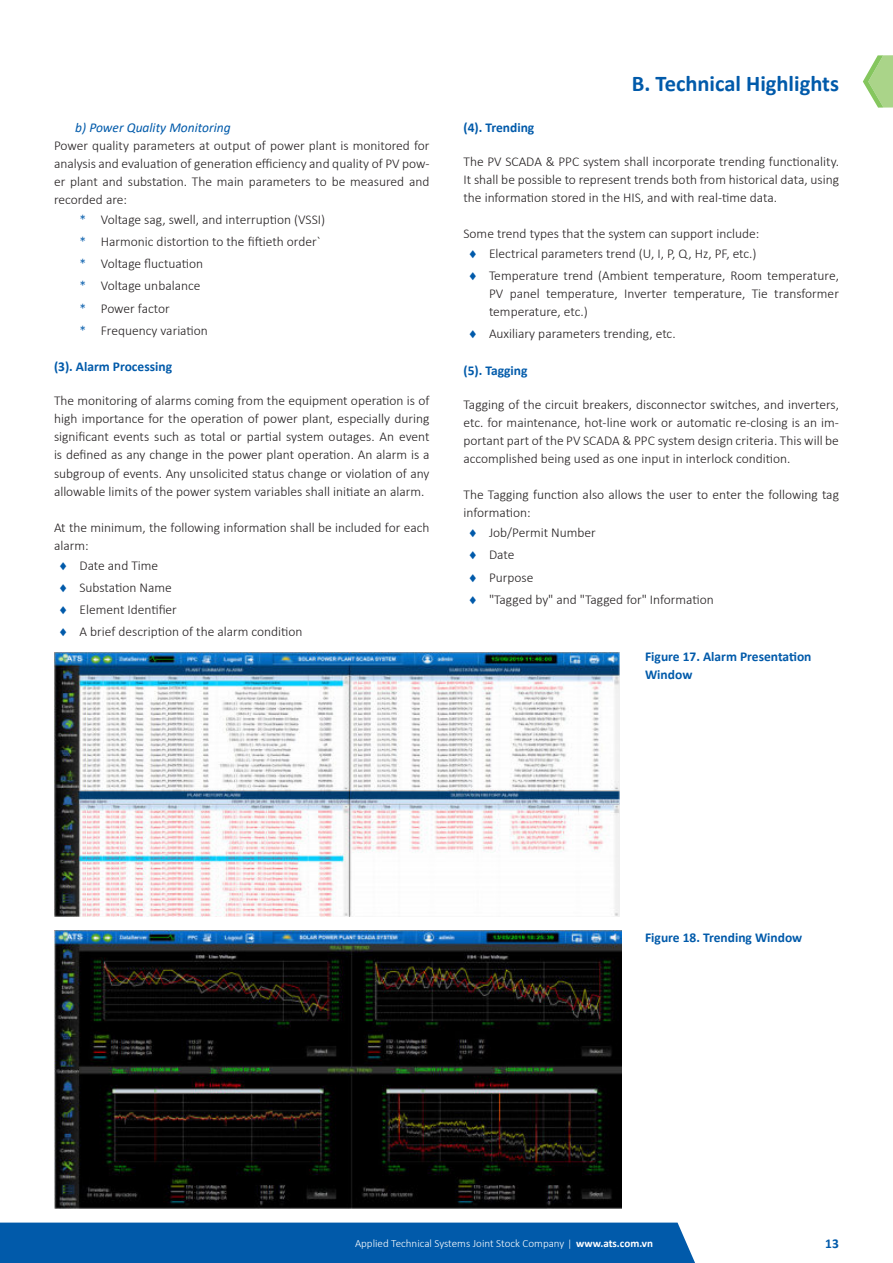
<style>
.page{position:relative;width:893px;height:1263px;background:#fff}
.page>*{position:absolute;margin:0;border:0;box-sizing:border-box;transform-origin:0 0}
.Heading_0{font:700 22.5px "Calibri";color:#015aaa}
.t1{font:300 13.5px/18px "Calibri";color:#231f20;text-align:justify}
.Highlight_text{font:700 13.5px/18px "Calibri";color:#015aaa}
.Heading_4{font:700 13.5px "Calibri";color:#015aaa}
.Heading_5{font:italic 13.5px "Calibri";color:#015aaa}
.t2{font:300 11.1px "Calibri";color:#fff}
.s1{color:#015aaa}
.s2{font-size:10.5px}
.s3{font-weight:700}
</style>
<div class="page">
<div style="left:0;top:1222px;width:695px;height:41px;background:#015aaa"></div>
<svg style="left:863px;top:55px;width:30px;height:53px"></svg>
<img style="left:54px;top:652px;width:566px;height:264px">
<img style="left:54px;top:931px;width:567px;height:278px">
<p class="Heading_5" style="left:75px;top:118px;width:157px">b) Power Quality Monitoring</p>
<p class="t1" style="left:54px;top:136px;width:377px">Power quality parameters at output of power plant is monitored for analysis and evaluation of generation efficiency and quality of PV pow&shy;er plant and substation. The main parameters to be measured and recorded are:</p>
<p class="t1" style="left:80px;top:210px;width:247px"><span class="s1">*</span> Voltage sag, swell, and interruption (VSSI)</p>
<p class="t1" style="left:80px;top:232px;width:243px"><span class="s1">*</span> Harmonic distortion to the fiftieth order`</p>
<p class="t1" style="left:80px;top:255px;width:125px"><span class="s1">*</span> Voltage fluctuation</p>
<p class="t1" style="left:80px;top:277px;width:122px"><span class="s1">*</span> Voltage unbalance</p>
<p class="t1" style="left:80px;top:299px;width:92px"><span class="s1">*</span> Power factor</p>
<p class="t1" style="left:80px;top:321px;width:130px"><span class="s1">*</span> Frequency variation</p>
<p class="Heading_4" style="left:54px;top:357px;width:120px">(3). Alarm Processing</p>
<p class="t1" style="left:54px;top:392px;width:377px">The monitoring of alarms coming from the equipment operation is of high importance for the operation of power plant, especially during significant events such as total or partial system outages. An event is defined as any change in the power plant operation. An alarm is a subgroup of events. Any unsolicited status change or violation of any allowable limits of the power system variables shall initiate an alarm.</p>
<p class="t1" style="left:54px;top:518px;width:377px">At the minimum, the following information shall be included for each alarm:</p>
<p class="t1" style="left:58px;top:556px;width:102px"><span class="s1">♦</span> Date and Time</p>
<p class="t1" style="left:58px;top:578px;width:115px"><span class="s1">♦</span> Substation Name</p>
<p class="t1" style="left:58px;top:600px;width:120px"><span class="s1">♦</span> Element Identifier</p>
<p class="t1" style="left:58px;top:623px;width:246px"><span class="s1">♦</span> A brief description of the alarm condition</p>
<p class="Heading_0" style="left:632px;top:67px;width:209px">B. Technical Highlights</p>
<p class="Heading_4" style="left:463px;top:118px;width:72px">(4). Trending</p>
<p class="t1" style="left:463px;top:152px;width:377px">The PV SCADA &amp; PPC system shall incorporate trending functionality.<br>It shall be possible to represent trends both from historical data, using the information stored in the HIS, and with real-time data.</p>
<p class="t1" style="left:463px;top:224px;width:297px">Some trend types that the system can support include:</p>
<p class="t1" style="left:468px;top:244px;width:290px"><span class="s1">♦</span> Electrical parameters trend (U, I, P, Q, Hz, PF, etc.)</p>
<p class="t1" style="left:489px;top:266px;width:351px;text-indent:-21px"><span class="s1">♦</span> Temperature trend (Ambient temperature, Room temperature, PV panel temperature, Inverter temperature, Tie transformer temperature, etc.)</p>
<p class="t1" style="left:468px;top:325px;width:209px"><span class="s1">♦</span> Auxiliary parameters trending, etc.</p>
<p class="Heading_4" style="left:463px;top:361px;width:66px">(5). Tagging</p>
<p class="t1" style="left:463px;top:395px;width:377px">Tagging of the circuit breakers, disconnector switches, and inverters, etc. for maintenance, hot-line work or automatic re-closing is an im&shy;portant part of the PV SCADA &amp; PPC system design criteria. This will be accomplished being used as one input in interlock condition.</p>
<p class="t1" style="left:463px;top:485px;width:377px">The Tagging function also allows the user to enter the following tag information:</p>
<p class="t1" style="left:468px;top:523px;width:130px"><span class="s1">♦</span> Job/Permit Number</p>
<p class="t1" style="left:468px;top:546px;width:48px"><span class="s1">♦</span> Date</p>
<p class="t1" style="left:468px;top:568px;width:67px"><span class="s1">♦</span> Purpose</p>
<p class="t1" style="left:468px;top:590px;width:248px"><span class="s1">♦</span> "Tagged by" and "Tagged for" Information</p>
<p class="Highlight_text" style="left:645px;top:647px;width:168px">Figure 17. Alarm Presentation<br>Window</p>
<p class="Highlight_text" style="left:645px;top:929px;width:159px">Figure 18. Trending Window</p>
<p class="t2" style="left:355px;top:1236px;width:300px">Applied Technical Systems Joint Stock Company <span class="s2">|</span> <span class="s3">www.ats.com.vn</span></p>
<p class="Highlight_text" style="left:825px;top:1234px;width:15px">13</p>
</div>
